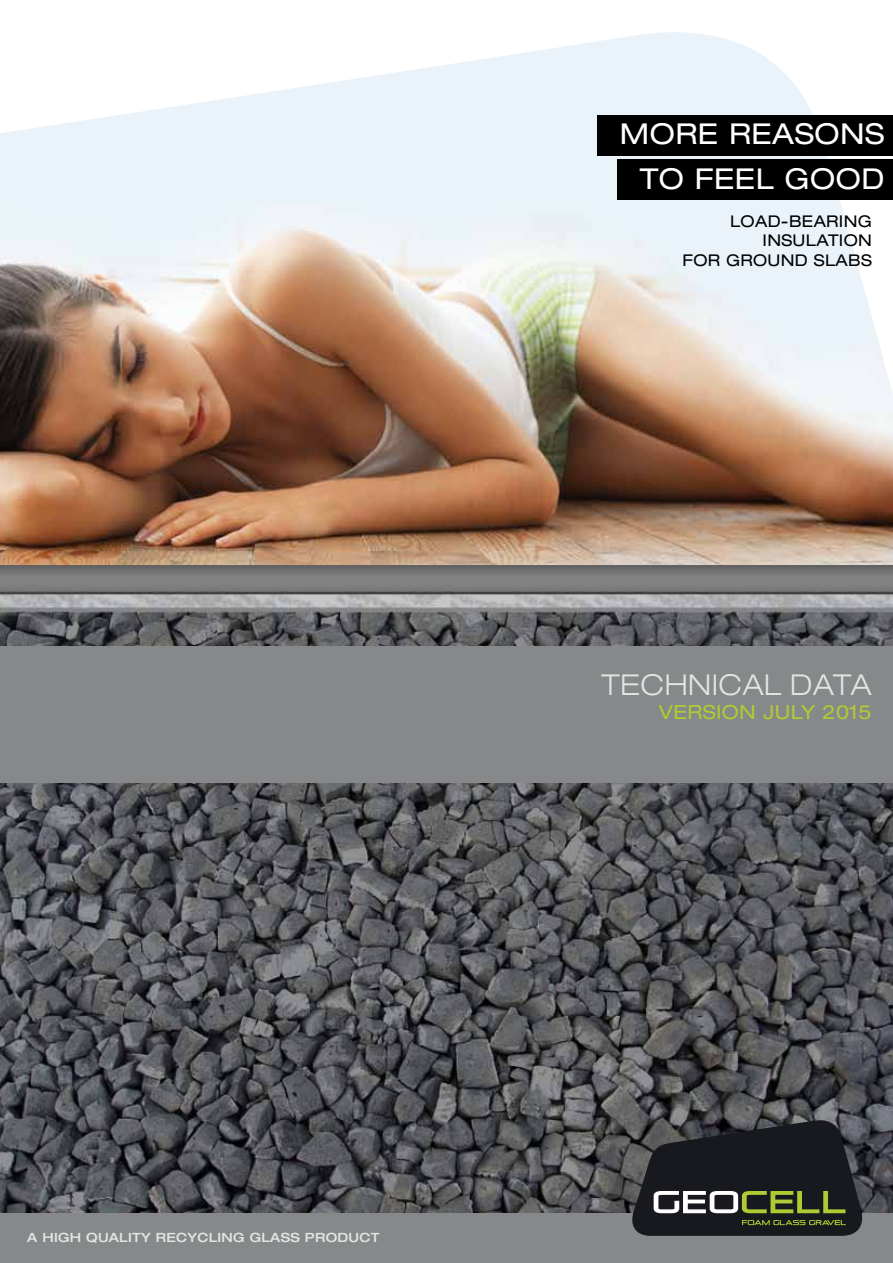
<style>
.page{position:relative;width:893px;height:1263px;background:#fff}
.page>*{position:absolute;margin:0;border:0;box-sizing:border-box;transform-origin:0 0}
.t1{font:expanded 28.8px/44.2px "Helvetica Neue LT Pro";letter-spacing:.02em;color:#fff;text-align:right}
.t2{font:300 expanded 28.8px "Helvetica Neue LT Std";letter-spacing:.02em;color:#e3e4e4}
.t3{font:expanded 19.5px "Helvetica Neue LT Std";letter-spacing:.02em;color:#b0ca34}
.t4{font:expanded 16.2px/19.5px "Helvetica Neue LT Std";letter-spacing:.02em;color:#000;text-align:right}
.t5{font:500 expanded 12.75px "Helvetica Neue LT Std";letter-spacing:.02em;color:#e3e4e4}
</style>
<div class="page">
<img style="left:0;top:32px;width:893px;height:534px">
<img style="left:0;top:566px;width:893px;height:647px">
<div style="left:0;top:1213px;width:893px;height:50px;background:#87888a"></div>
<div style="left:0;top:646px;width:893px;height:136px;background:#87888a"></div>
<svg style="left:632px;top:1120px;width:230px;height:116px;background:#303230"></svg>
<div style="left:597px;top:115px;width:296px;height:40px;background:#000"></div>
<div style="left:617px;top:159px;width:276px;height:41px;background:#000"></div>
<p class="t5" style="left:27px;top:1229px;width:354px">A HIGH QUALITY RECYCLING GLASS PRODUCT</p>
<h1 class="t1" style="left:620px;top:111px;width:266px">MORE REASONS<br>TO FEEL GOOD</h1>
<p class="t4" style="left:683px;top:211px;width:191px">LOAD-BEARING<br>INSULATION<br>FOR GROUND SLABS</p>
<h1 class="t2" style="left:602px;top:668px;width:271px">teCHNICAL DATA</h1>
<p class="t3" style="left:659px;top:700px;width:214px">VERSION JULY 2015</p>
</div>
